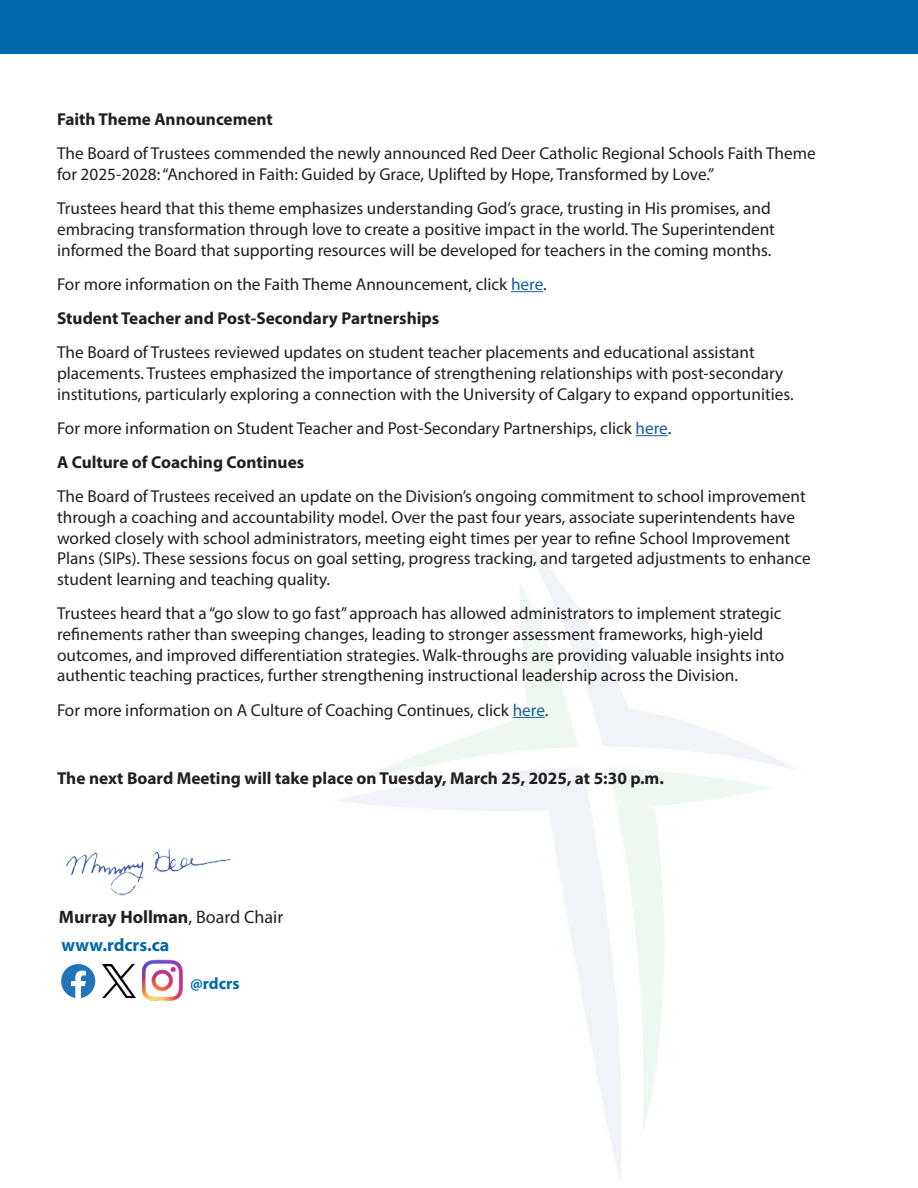
<style>
.page{position:relative;width:918px;height:1188px;background:#fff}
.page>*{position:absolute;margin:0;border:0;box-sizing:border-box;transform-origin:0 0}
.t1{font:700 18px "Myriad Pro";color:#231f20}
.t2{font:700 18px "Myriad Pro";color:#0068a9}
.t3{font:17.25px/20.7px "Myriad Pro";color:#231f20}
.t4{font:700 17.25px "Myriad Pro";color:#231f20}
.t5{font:700 16.5px "Myriad Pro";color:#0068a9}
.s1{color:#175d9e}
.s2{font-weight:400}
</style>
<div class="page">
<hr style="left:511px;top:291px;width:32px;height:1px;background:#175d9e">
<hr style="left:636px;top:435px;width:32px;height:1px;background:#175d9e">
<hr style="left:513px;top:717px;width:32px;height:1px;background:#175d9e">
<div style="left:0;top:0;width:918px;height:54px;background:#0068a9"></div>
<img style="left:142px;top:960px;width:41px;height:41px">
<img style="left:103px;top:964px;width:33px;height:34px">
<svg style="left:61px;top:964px;width:34px;height:34px"></svg>
<img style="left:66px;top:848px;width:166px;height:48px">
<p class="t4" style="left:57px;top:108px;width:217px">Faith Theme Announcement</p>
<p class="t3" style="left:57px;top:143px;width:760px">The Board of Trustees commended the newly announced Red Deer Catholic Regional Schools Faith Theme for 2025-2028: “Anchored in Faith: Guided by Grace, Uplifted by Hope, Transformed by Love.”</p>
<p class="t3" style="left:57px;top:198px;width:719px">Trustees heard that this theme emphasizes understanding God’s grace, trusting in His promises, and embracing transformation through love to create a positive impact in the world. The Superintendent informed the Board that supporting resources will be developed for teachers in the coming months.</p>
<p class="t3" style="left:57px;top:274px;width:491px">For more information on the Faith Theme Announcement, click <span class="s1">here</span>.</p>
<p class="t4" style="left:57px;top:307px;width:384px">Student Teacher and Post-Secondary Partnerships</p>
<p class="t3" style="left:57px;top:342px;width:738px">The Board of Trustees reviewed updates on student teacher placements and educational assistant placements. Trustees emphasized the importance of strengthening relationships with post-secondary institutions, particularly exploring a connection with the University of Calgary to expand opportunities.</p>
<p class="t3" style="left:57px;top:418px;width:616px">For more information on Student Teacher and Post-Secondary Partnerships, click <span class="s1">here</span>.</p>
<p class="t4" style="left:57px;top:451px;width:249px">A Culture of Coaching Continues</p>
<p class="t3" style="left:57px;top:486px;width:755px">The Board of Trustees received an update on the Division’s ongoing commitment to school improvement through a coaching and accountability model. Over the past four years, associate superintendents have worked closely with school administrators, meeting eight times per year to refine School Improvement Plans (SIPs). These sessions focus on goal setting, progress tracking, and targeted adjustments to enhance student learning and teaching quality.</p>
<p class="t3" style="left:57px;top:603px;width:729px">Trustees heard that a “go slow to go fast” approach has allowed administrators to implement strategic refinements rather than sweeping changes, leading to stronger assessment frameworks, high-yield outcomes, and improved differentiation strategies. Walk-throughs are providing valuable insights into authentic teaching practices, further strengthening instructional leadership across the Division.</p>
<p class="t3" style="left:57px;top:699px;width:493px">For more information on A Culture of Coaching Continues, click <span class="s1">here</span>.</p>
<p class="t4" style="left:57px;top:767px;width:608px">The next Board Meeting will take place on Tuesday, March 25, 2025, at 5:30 p.m.</p>
<p class="t1" style="left:59px;top:905px;width:226px">Murray Hollman<span class="s2">, Board Chair</span></p>
<p class="t2" style="left:62px;top:933px;width:109px">www.rdcrs.ca</p>
<p class="t5" style="left:190px;top:972px;width:51px">@rdcrs</p>
</div>
